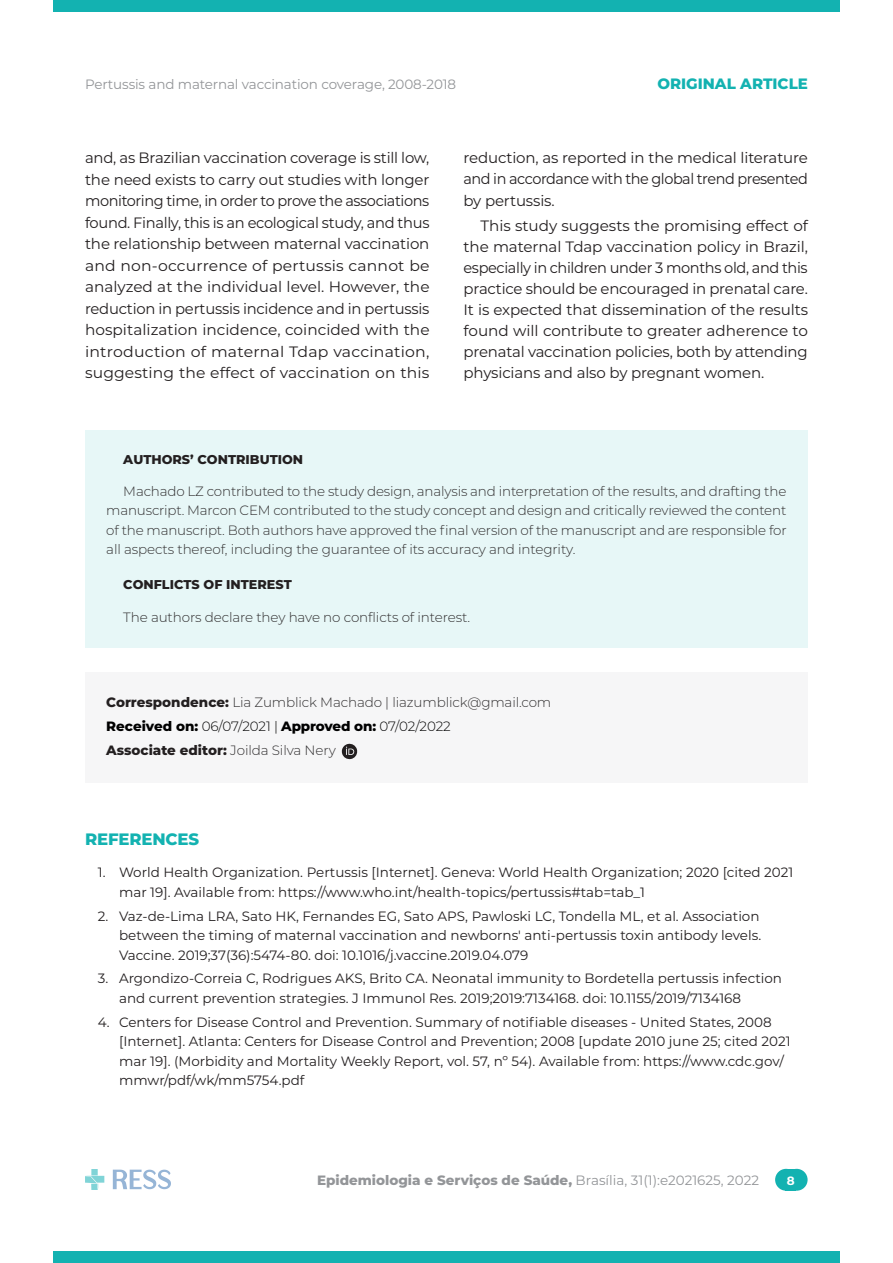
<style>
.page{position:relative;width:893px;height:1263px;background:#fff}
.page>*{position:absolute;margin:0;border:0;box-sizing:border-box;transform-origin:0 0}
.subtitulo{font:800 16.5px "Montserrat";letter-spacing:-.01em;color:#13b2b1}
.texto_nor{font:15px/21.5px "Montserrat";letter-spacing:-.01em;color:#231f20;text-align:justify}
.t1{font:800 15px "Montserrat";color:#13b2b1}
.t2{font:13.5px/19.5px "Montserrat";color:#231f20}
.nor_quadrofinal{font:300 13.5px/19.5px "Montserrat";letter-spacing:-.01em;color:#312f30;text-align:justify}
.t3{font:800 13.5px "Montserrat";color:#939598}
.nor_resumo{font:300 13.5px "Montserrat";letter-spacing:-.01em;color:#312f30}
.t4{font:13.5px "Montserrat";letter-spacing:-.01em;color:#939598}
.nor_resumo-2{font:800 13.5px "Montserrat";letter-spacing:-.01em;color:#000}
.nor_resumo-3{font:800 13.5px "Montserrat";color:#231f20}
.subtitulo_quadrofina{font:800 12.75px "Montserrat";color:#231f20}
.t5{font:700 12px "Montserrat";color:#fff}
.s1{font-weight:800;color:#231f20}
.s2{font-weight:300}
.s3{font-weight:300;color:#312f30}
.s4{font-weight:400}
</style>
<div class="page">
<div style="left:53px;top:1251px;width:787px;height:12px;background:#13b2b1"></div>
<div style="left:53px;top:0;width:787px;height:11px;background:#13b2b1"></div>
<img style="left:85px;top:1170px;width:85px;height:20px">
<div style="left:775px;top:1169px;width:22px;height:22px;background:#13b2b1;border-radius:50%"></div>
<div style="left:786px;top:1169px;width:22px;height:22px;background:#13b2b1;border-radius:50%"></div>
<div style="left:786px;top:1169px;width:10px;height:22px;background:#13b2b1"></div>
<div style="left:85px;top:431px;width:723px;height:217px;background:#e7f7f7"></div>
<div style="left:85px;top:672px;width:723px;height:110px;background:#f6f6f7"></div>
<svg style="left:341px;top:743px;width:16px;height:17px"></svg>
<p class="t4" style="left:85px;top:75px;width:373px">Pertussis and maternal vaccination coverage, 2008-2018</p>
<p class="t1" style="left:657px;top:73px;width:152px">ORIGINAL ARTICLE</p>
<p class="texto_nor" style="left:85px;top:147px;width:346px">and, as Brazilian vaccination coverage is still low, the need exists to carry out studies with longer monitoring time, in order to prove the associations found. Finally, this is an ecological study, and thus the relationship between maternal vaccination and non-occurrence of pertussis cannot be analyzed at the individual level. However, the reduction in pertussis incidence and in pertussis hospitalization incidence, coincided with the introduction of maternal Tdap vaccination, suggesting the effect of vaccination on this</p>
<p class="texto_nor" style="left:463px;top:147px;width:346px">reduction, as reported in the medical literature and in accordance with the global trend presented by pertussis.</p>
<p class="texto_nor" style="left:463px;top:214px;width:346px;text-indent:17px">This study suggests the promising effect of the maternal Tdap vaccination policy in Brazil, especially in children under 3 months old, and this practice should be encouraged in prenatal care.<br>It is expected that dissemination of the results found will contribute to greater adherence to prenatal vaccination policies, both by attending physicians and also by pregnant women.</p>
<p class="subtitulo_quadrofina" style="left:123px;top:450px;width:181px">AUTHORS’ CONTRIBUTION</p>
<p class="nor_quadrofinal" style="left:106px;top:481px;width:682px;text-indent:17px">Machado LZ contributed to the study design, analysis and interpretation of the results, and drafting the manuscript. Marcon CEM contributed to the study concept and design and critically reviewed the content of the manuscript. Both authors have approved the final version of the manuscript and are responsible for all aspects thereof, including the guarantee of its accuracy and integrity.</p>
<p class="subtitulo_quadrofina" style="left:123px;top:575px;width:170px">CONFLICTS OF INTEREST</p>
<p class="nor_quadrofinal" style="left:123px;top:607px;width:348px">The authors declare they have no conflicts of interest.</p>
<p class="nor_resumo" style="left:106px;top:693px;width:446px"><span class="s1">Correspondence:</span> Lia Zumblick Machado | liazumblick@gmail.com</p>
<p class="nor_resumo-2" style="left:106px;top:716px;width:346px">Received on: <span class="s2">06/07/2021 |</span> Approved on: <span class="s2">07/02/2022</span></p>
<p class="nor_resumo-3" style="left:106px;top:740px;width:231px">Associate editor: <span class="s3">Joilda Silva Nery</span></p>
<p class="subtitulo" style="left:85px;top:827px;width:116px">REFERENCES</p>
<p class="t2" style="left:119px;top:862px;width:676px;text-indent:-21px">1. World Health Organization. Pertussis [Internet]. Geneva: World Health Organization; 2020 [cited 2021 mar 19]. Available from: https://www.who.int/health-topics/pertussis#tab=tab_1</p>
<p class="t2" style="left:119px;top:906px;width:644px;text-indent:-21px">2. Vaz-de-Lima LRA, Sato HK, Fernandes EG, Sato APS, Pawloski LC, Tondella ML, et al. Association between the timing of maternal vaccination and newborns' anti-pertussis toxin antibody levels.<br>Vaccine. 2019;37(36):5474-80. doi: 10.1016/j.vaccine.2019.04.079</p>
<p class="t2" style="left:119px;top:968px;width:665px;text-indent:-21px">3. Argondizo-Correia C, Rodrigues AKS, Brito CA. Neonatal immunity to Bordetella pertussis infection and current prevention strategies. J Immunol Res. 2019;2019:7134168. doi: 10.1155/2019/7134168</p>
<p class="t2" style="left:119px;top:1012px;width:673px;text-indent:-21px">4. Centers for Disease Control and Prevention. Summary of notifiable diseases - United States, 2008 [Internet]. Atlanta: Centers for Disease Control and Prevention; 2008 [update 2010 june 25; cited 2021 mar 19]. (Morbidity and Mortality Weekly Report, vol. 57, nº 54). Available from: https://www.cdc.gov/ mmwr/pdf/wk/mm5754.pdf</p>
<p class="t3" style="left:317px;top:1170px;width:443px">Epidemiologia e Serviços de Saúde, <span class="s4">Brasília, 31(1):e2021625, 2022</span></p>
<p class="t5" style="left:787px;top:1172px;width:9px">8</p>
</div>
